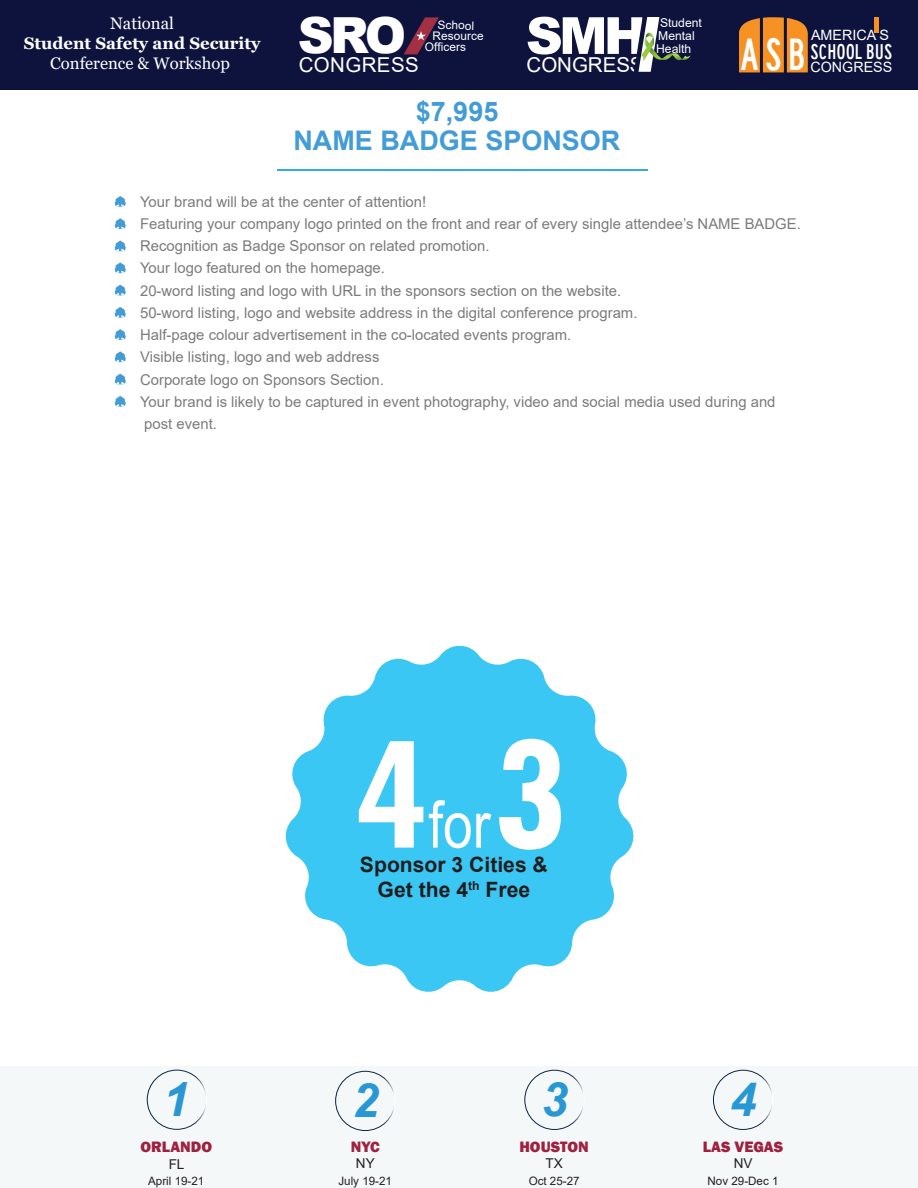
<style>
.page{position:relative;width:918px;height:1188px;background:#fff}
.page>*{position:absolute;margin:0;border:0;box-sizing:border-box;transform-origin:0 0}
.t1{font:700 condensed 174.45px "Tw Cen";color:#fff}
.t2{font:65.25px "Arial Narrow";color:#fff}
.t3{font:900 51.15px "Arial";color:#fff}
.t4{font:900 49.8px "Arial";color:#fff}
.t5{font:italic 700 47.25px "Arial";color:#2997d4}
.t6{font:46.8px "Highway Gothic Condensed";color:#fff}
.t7{font:700 27px "Arial";color:#439cd6}
.t8{font:22.05px "Highway Gothic Condensed";color:#fff;scale:1.04 1}
.t9{font:700 21.15px "Arial";color:#231f20}
.t10{font:700 21.15px "Arial";color:#211d1e}
.t11{font:20.55px "Arial";letter-spacing:-.005em;color:#fff}
.t12{font:20.4px "Arial";letter-spacing:.02em;color:#fff}
.t13{font:16.65px "Georgia";color:#fff}
.t14{font:700 16.65px "Georgia";color:#fff}
.t15{font:800 15.45px "Franklin Gothic";color:#9e2141}
.t16{font:14.85px/22.2px "Arial";color:#7b7b7a}
.t17{font:14.25px "Arial";color:#fff}
.t18{font:13.5px "Arial";color:#231f20}
.t19{font:12.15px/12.6px "Arial";color:#fff}
.t20{font:11.85px/10.8px "Arial";letter-spacing:.01em;color:#fff}
.t21{font:11.55px "Arial";color:#231f20}
</style>
<div class="page">
<svg style="left:114px;top:196px;width:12px;height:11px"></svg>
<svg style="left:114px;top:218px;width:12px;height:11px"></svg>
<svg style="left:114px;top:241px;width:12px;height:10px"></svg>
<svg style="left:114px;top:285px;width:12px;height:10px"></svg>
<svg style="left:114px;top:263px;width:12px;height:10px"></svg>
<svg style="left:114px;top:307px;width:12px;height:11px"></svg>
<svg style="left:114px;top:351px;width:12px;height:11px"></svg>
<svg style="left:114px;top:329px;width:12px;height:11px"></svg>
<svg style="left:114px;top:374px;width:12px;height:10px"></svg>
<svg style="left:114px;top:396px;width:12px;height:11px"></svg>
<hr style="left:277px;top:169px;width:370px;height:2px;background:#34ace2">
<svg style="left:285px;top:645px;width:349px;height:347px;fill:#3bc7f4"></svg>
<div style="left:0;top:0;width:918px;height:90px;background:#0d133d"></div>
<svg style="left:638px;top:17px;width:53px;height:55px"></svg>
<svg style="left:404px;top:17px;width:35px;height:37px"></svg>
<svg style="left:739px;top:17px;width:69px;height:55px;background:#d47f26"></svg>
<hr style="left:875px;top:17px;width:4px;height:16px;background:#f69223">
<div style="left:0;top:1066px;width:918px;height:122px;background:#f4f8f8"></div>
<div style="left:524px;top:1070px;width:61px;height:60px;border:1px solid #fff;border-radius:50%"></div>
<div style="left:713px;top:1070px;width:60px;height:60px;border:1px solid #fff;border-radius:50%"></div>
<div style="left:335px;top:1071px;width:60px;height:60px;border:1px solid #fff;border-radius:50%"></div>
<div style="left:147px;top:1070px;width:60px;height:60px;border:1px solid #fff;border-radius:50%"></div>
<p class="t13" style="left:110px;top:13px;width:65px">National</p>
<p class="t14" style="left:24px;top:32px;width:238px">Student Safety and Security</p>
<p class="t13" style="left:50px;top:53px;width:181px">Conference &amp; Workshop</p>
<h3 class="t4" style="left:298px;top:-1px;width:110px">SRO</h3>
<p class="t20" style="left:438px;top:19px;width:38px;rotate:2deg">School</p>
<p class="t20" style="left:425px;top:31px;width:60px;text-indent:7px">Resource<br>Officers</p>
<h3 class="t3" style="left:526px;top:-1px;width:122px">SMH</h3>
<h3 class="t12" style="left:299px;top:51px;width:122px">CONGRESS</h3>
<h3 class="t11" style="left:527px;top:51px;width:119px">CONGRESS</h3>
<h3 class="t7" style="left:416px;top:92px;width:84px">$7,995</h3>
<h3 class="t7" style="left:293px;top:122px;width:329px">NAME BADGE SPONSOR</h3>
<p class="t19" style="left:658px;top:17px;width:45px">Student<br>Mental</p>
<p class="t19" style="left:656px;top:42px;width:37px">Health</p>
<p class="t17" style="left:811px;top:25px;width:79px">AMERICA S</p>
<h3 class="t8" style="left:810px;top:40px;width:80px">SCHOOL BUS</h3>
<p class="t17" style="left:810px;top:57px;width:83px">CONGRESS</p>
<h3 class="t6" style="left:740px;top:30px;width:67px">ASB</h3>
<p class="t16" style="left:140px;top:190px;width:662px">Your brand will be at the center of attention!<br>Featuring your company logo printed on the front and rear of every single attendee’s NAME BADGE.<br>Recognition as Badge Sponsor on related promotion.<br>Your logo featured on the homepage.<br>20-word listing and logo with URL in the sponsors section on the website.<br>50-word listing, logo and website address in the digital conference program.<br>Half-page colour advertisement in the co-located events program.<br>Visible listing, logo and web address<br>Corporate logo on Sponsors Section.<br>Your brand is likely to be captured in event photography, video and social media used during and post event.</p>
<h3 class="t5" style="left:163px;top:1068px;width:28px">1</h3>
<p class="t15" style="left:141px;top:1137px;width:73px">ORLANDO</p>
<p class="t18" style="left:169px;top:1155px;width:17px">FL</p>
<p class="t21" style="left:148px;top:1173px;width:58px">April 19-21</p>
<h1 class="t1" style="left:352px;top:688px;width:217px">4 3</h1>
<h3 class="t9" style="left:360px;top:850px;width:189px">Sponsor 3 Cities &amp;</h3>
<h2 class="t2" style="left:428px;top:777px;width:64px">for</h2>
<h3 class="t10" style="left:378px;top:875px;width:154px">Get the 4<sup>th</sup> Free</h3>
<h3 class="t5" style="left:352px;top:1069px;width:28px">2</h3>
<p class="t15" style="left:351px;top:1137px;width:30px">NYC</p>
<p class="t18" style="left:356px;top:1154px;width:20px">NY</p>
<p class="t21" style="left:338px;top:1173px;width:55px">July 19-21</p>
<h3 class="t5" style="left:541px;top:1068px;width:28px">3</h3>
<p class="t15" style="left:519px;top:1137px;width:71px">HOUSTON</p>
<p class="t18" style="left:546px;top:1154px;width:19px">TX</p>
<p class="t21" style="left:529px;top:1173px;width:52px">Oct 25-27</p>
<h3 class="t5" style="left:730px;top:1068px;width:28px">4</h3>
<p class="t15" style="left:703px;top:1137px;width:82px">LAS VEGAS</p>
<p class="t18" style="left:734px;top:1154px;width:20px">NV</p>
<p class="t21" style="left:708px;top:1173px;width:72px">Nov 29-Dec 1</p>
</div>
